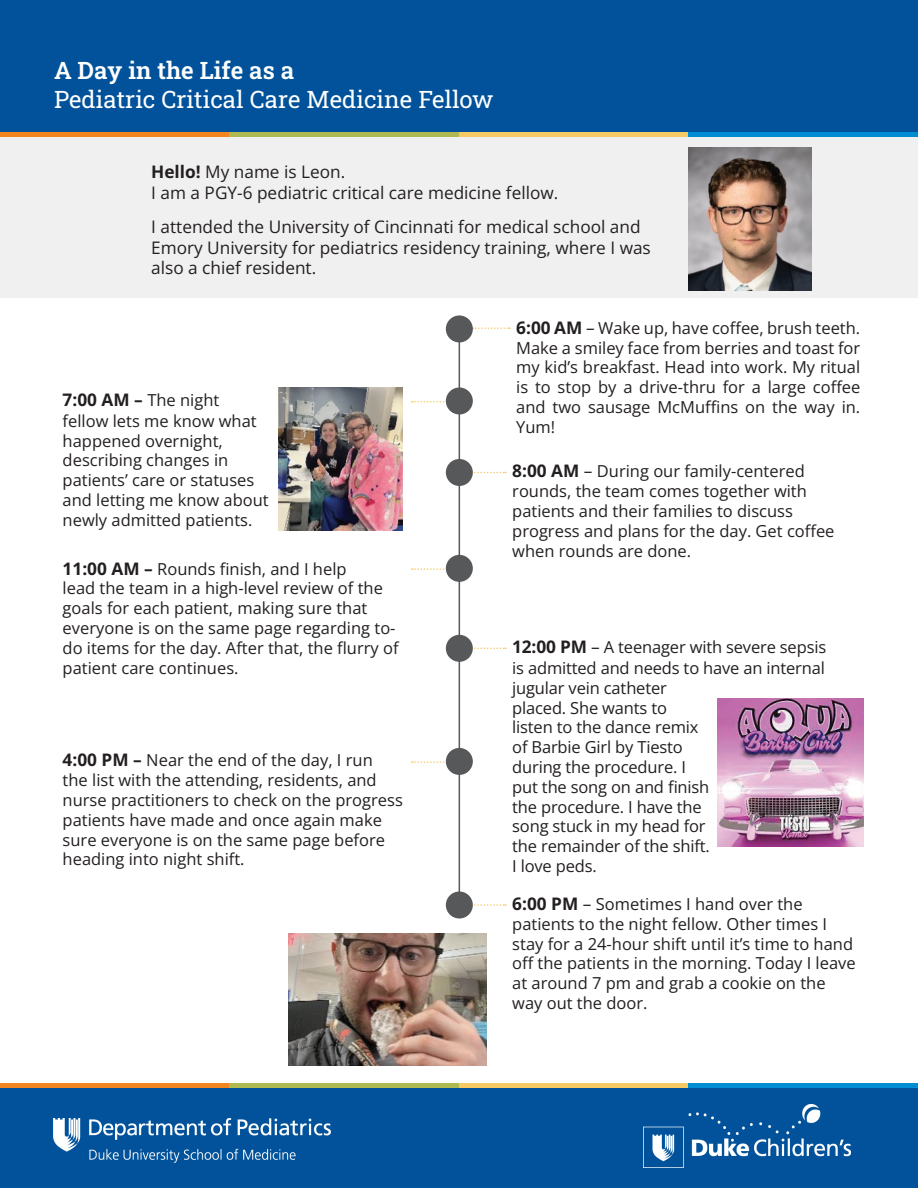
<style>
.page{position:relative;width:918px;height:1188px;background:#fff}
.page>*{position:absolute;margin:0;border:0;box-sizing:border-box;transform-origin:0 0}
.t1{font:24px/28.8px "Roboto Slab";color:#fff}
.t2{font:17.25px/20.7px "Open Sans";color:#231f20}
.t3{font:16.5px/19.8px "Open Sans";color:#231f20}
.s1{font-weight:700}
.s2{font-weight:700;font-size:17.25px}
.s3{font-size:17.25px}
</style>
<div class="page">
<svg style="left:473px;top:327px;width:37px;height:2px"></svg>
<svg style="left:474px;top:472px;width:32px;height:1px"></svg>
<svg style="left:474px;top:648px;width:32px;height:1px"></svg>
<svg style="left:474px;top:904px;width:32px;height:2px"></svg>
<svg style="left:412px;top:401px;width:34px;height:1px"></svg>
<svg style="left:412px;top:568px;width:34px;height:2px"></svg>
<svg style="left:412px;top:761px;width:34px;height:2px"></svg>
<div style="left:0;top:132px;width:918px;height:166px;background:#f0f0f1"></div>
<div style="left:0;top:0;width:918px;height:132px;background:#01529a"></div>
<img style="left:688px;top:148px;width:124px;height:142px">
<img style="left:279px;top:388px;width:124px;height:142px">
<img style="left:717px;top:698px;width:147px;height:149px">
<img style="left:289px;top:934px;width:198px;height:132px">
<div style="left:0;top:132px;width:230px;height:5px;background:#f38520"></div>
<div style="left:230px;top:132px;width:229px;height:5px;background:#afb951"></div>
<div style="left:459px;top:132px;width:229px;height:5px;background:#f6c965"></div>
<div style="left:688px;top:132px;width:230px;height:5px;background:#008cd2"></div>
<div style="left:446px;top:315px;width:27px;height:27px;background:#57585a;border-radius:50%"></div>
<div style="left:446px;top:459px;width:27px;height:27px;background:#57585a;border-radius:50%"></div>
<div style="left:446px;top:635px;width:27px;height:27px;background:#57585a;border-radius:50%"></div>
<div style="left:446px;top:892px;width:27px;height:27px;background:#57585a;border-radius:50%"></div>
<div style="left:446px;top:387px;width:27px;height:27px;background:#57585a;border-radius:50%"></div>
<div style="left:446px;top:555px;width:27px;height:27px;background:#57585a;border-radius:50%"></div>
<div style="left:446px;top:748px;width:27px;height:27px;background:#57585a;border-radius:50%"></div>
<hr style="left:459px;top:328px;width:1px;height:583px;background:#57585a">
<div style="left:0;top:1088px;width:918px;height:100px;background:#01529a"></div>
<img style="left:644px;top:1104px;width:207px;height:63px">
<img style="left:54px;top:1119px;width:277px;height:44px">
<div style="left:0;top:1083px;width:230px;height:5px;background:#f38520"></div>
<div style="left:230px;top:1083px;width:229px;height:5px;background:#afb951"></div>
<div style="left:459px;top:1083px;width:229px;height:5px;background:#f6c965"></div>
<div style="left:688px;top:1083px;width:230px;height:5px;background:#008cd2"></div>
<h1 class="t1" style="left:54px;top:55px;width:441px">A Day in the Life as a<br>Pediatric Critical Care Medicine Fellow</h1>
<p class="t2" style="left:151px;top:161px;width:409px"><span class="s1">Hello!</span> My name is Leon.<br>I am a PGY-6 pediatric critical care medicine fellow.</p>
<p class="t2" style="left:151px;top:216px;width:501px">I attended the University of Cincinnati for medical school and<br>Emory University for pediatrics residency training, where I was also a chief resident.</p>
<p class="t3" style="left:63px;top:390px;width:208px"><span class="s2">7:00 AM –</span> The night fellow lets me know what happened overnight, describing changes in patients’ care or statuses and letting me know about newly admitted patients.</p>
<p class="t3" style="left:63px;top:558px;width:337px"><span class="s2">11:00 AM –</span> Rounds finish, and I help<br>lead the team in a high-level review of the goals for each patient, making sure that everyone is on the same page regarding to&shy;do items for the day. After that, the flurry of patient care continues.</p>
<p class="t3" style="left:63px;top:750px;width:342px"><span class="s2">4:00 PM –</span> Near the end of the day, I run<br>the list with the attending, residents, and nurse practitioners to check on the progress patients have made and once again make sure everyone is on the same page before heading into night shift.</p>
<p class="t3" style="left:516px;top:318px;width:346px;text-align:justify"><span class="s2">6:00 AM</span> <span class="s3">–</span> Wake up, have coffee, brush teeth.<br>Make a smiley face from berries and toast for my kid’s breakfast. Head into work. My ritual is to stop by a drive-thru for a large coffee and two sausage McMuffins on the way in.<br>Yum!</p>
<p class="t3" style="left:512px;top:461px;width:324px"><span class="s2">8:00 AM</span> <span class="s3">–</span> During our family-centered rounds, the team comes together with patients and their families to discuss progress and plans for the day. Get coffee when rounds are done.</p>
<p class="t3" style="left:512px;top:637px;width:315px"><span class="s2">12:00 PM</span> <span class="s3">–</span> A teenager with severe sepsis is admitted and needs to have an internal jugular vein catheter<br>placed. She wants to<br>listen to the dance remix<br>of Barbie Girl by Tiesto<br>during the procedure. I<br>put the song on and finish<br>the procedure. I have the<br>song stuck in my head for<br>the remainder of the shift.<br>I love peds.</p>
<p class="t3" style="left:512px;top:894px;width:345px"><span class="s2">6:00 PM</span> <span class="s3">–</span> Sometimes I hand over the patients to the night fellow. Other times I stay for a 24-hour shift until it’s time to hand off the patients in the morning. Today I leave at around 7 pm and grab a cookie on the way out the door.</p>
</div>
